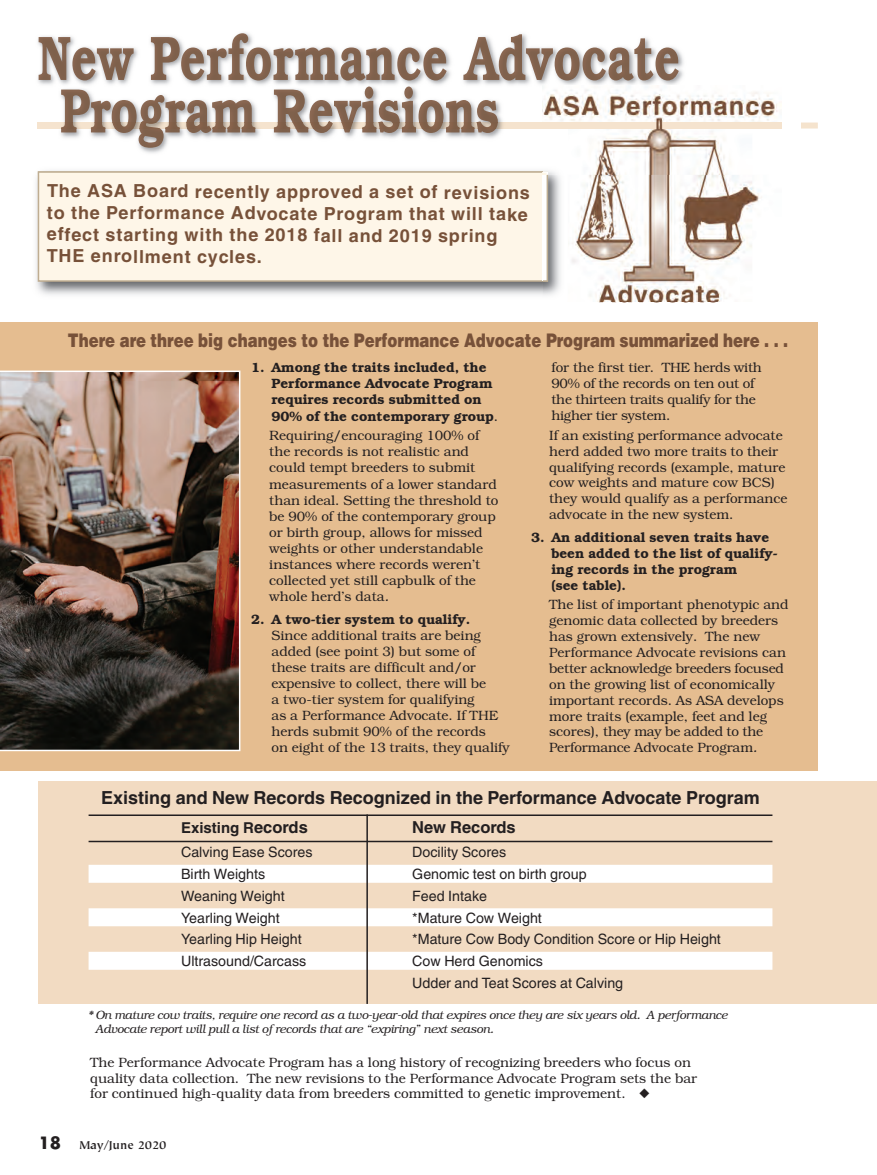
<style>
.page{position:relative;width:877px;height:1175px;background:#fff}
.page>*{position:absolute;margin:0;border:0;box-sizing:border-box;transform-origin:0 0}
.t1{font:900 18.75px "Helvetica";color:#775139;scale:.8 1}
.t2{font:700 18px/21.6px "Helvetica";letter-spacing:.045em;color:#775139}
.t3{font:700 18px "Helvetica";color:#231f20}
.t4{font:700 16.5px "Helvetica";color:#231f20}
.t5{font:700 15px "Helvetica";color:#231f20}
.t6{font:14.25px/21.8px "Helvetica";color:#231f20}
.t7{font:300 13.5px/16px "Bookman";color:#231f20}
.t8{font:600 13.5px/16px "Bookman";color:#231f20}
.t9{font:700 12.75px "Tiepolo";letter-spacing:-.01em;color:#231f20}
.t10{font:italic 300 12px/14.2px "Bookman";letter-spacing:-.015em;color:#231f20}
.s1{font-weight:300}
.s2{font-style:italic}
.s3{font-size:16.5px}
.s4{font-family:"Futura";font-size:16.5px}
</style>
<div class="page">
<div style="left:0;top:322px;width:818px;height:449px;background:#e5bd90"></div>
<div style="left:38px;top:782px;width:838px;height:222px;background:#f2dbc2"></div>
<hr style="left:89px;top:814px;width:683px;height:2px;background:#231f20">
<hr style="left:89px;top:841px;width:683px;height:1px;background:#231f20">
<div style="left:89px;top:865px;width:683px;height:18px;background:#fff"></div>
<div style="left:89px;top:908px;width:683px;height:18px;background:#fff"></div>
<div style="left:89px;top:952px;width:683px;height:18px;background:#fff"></div>
<img style="left:36px;top:175px;width:507px;height:120px">
<div style="left:39px;top:173px;width:507px;height:107px;background:#fef6e8"></div>
<div style="left:38px;top:171px;width:510px;height:111px;border:2px solid #bfad91"></div>
<div style="left:37px;top:123px;width:780px;height:6px;background:#f5e3cd"></div>
<img style="left:37px;top:32px;width:763px;height:121px">
<img style="left:38px;top:171px;width:505px;height:4px">
<img style="left:37px;top:123px;width:506px;height:6px">
<img style="left:39px;top:33px;width:299px;height:47px">
<img style="left:61px;top:90px;width:244px;height:58px">
<img style="left:0;top:371px;width:240px;height:380px">
<img style="left:543px;top:85px;width:238px;height:218px">
<img style="left:543px;top:175px;width:5px;height:107px">
<svg style="left:543px;top:171px;width:5px;height:4px"></svg>
<hr style="left:366px;top:814px;width:2px;height:190px;background:#231f20">
<h2 class="t2" style="left:47px;top:183px;width:484px">The ASA Board recently approved a set of revisions to the Performance Advocate Program that will take effect starting with the 2018 fall and 2019 spring THE enrollment cycles.</h2>
<h1 class="t1" style="left:68px;top:330px;width:901px">There are three big changes to the Performance Advocate Program summarized here . . .</h1>
<p class="t8" style="left:271px;top:360px;width:228px;text-indent:-20px">1. Among the traits included, the<br>Performance Advocate Program requires records submitted on<br>90% of the contemporary group<span class="s1">.</span></p>
<p class="t7" style="left:269px;top:428px;width:231px">Requiring/encouraging 100% of the records is not realistic and could tempt breeders to submit measurements of a lower standard than ideal. Setting the threshold to be 90% of the contemporary group or birth group, allows for missed weights or other understandable instances where records weren’t collected yet still capbulk of the whole herd’s data<span class="s2">.</span></p>
<p class="t8" style="left:251px;top:611px;width:221px">2. A two-tier system to qualify.</p>
<p class="t7" style="left:271px;top:627px;width:240px">Since additional traits are being added (see point 3) but some of these traits are difficult and/or expensive to collect, there will be<br>a two-tier system for qualifying<br>as a Performance Advocate. If THE herds submit 90% of the records<br>on eight of the 13 traits, they qualify</p>
<p class="t7" style="left:551px;top:360px;width:212px">for the first tier. THE herds with<br>90% of the records on ten out of the thirteen traits qualify for the higher tier system.</p>
<p class="t7" style="left:549px;top:427px;width:240px">If an existing performance advocate herd added two more traits to their qualifying records (example, mature cow weights and mature cow BCS) they would qualify as a performance advocate in the new system.</p>
<p class="t8" style="left:551px;top:529px;width:228px;text-indent:-20px">3. An additional seven traits have been added to the list of qualify&shy;ing records in the program<br>(see table).</p>
<p class="t7" style="left:549px;top:597px;width:241px">The list of important phenotypic and genomic data collected by breeders has grown extensively. The new Performance Advocate revisions can better acknowledge breeders focused on the growing list of economically important records. As ASA develops more traits (example, feet and leg scores), they may be added to the Performance Advocate Program<span class="s2">.</span></p>
<h2 class="t3" style="left:101px;top:791px;width:660px">Existing and New Records Recognized in the Performance Advocate Program</h2>
<p class="t5" style="left:181px;top:822px;width:128px">Existing R<span class="s3">ecords</span></p>
<p class="t4" style="left:412px;top:821px;width:105px">New Records</p>
<p class="t6" style="left:181px;top:843px;width:133px">Calving Ease Scores</p>
<p class="t6" style="left:412px;top:843px;width:95px">Docility Scores</p>
<p class="t6" style="left:181px;top:865px;width:86px">Birth Weights</p>
<p class="t6" style="left:412px;top:865px;width:176px">Genomic test on birth group</p>
<p class="t6" style="left:181px;top:886px;width:105px">Weaning Weight</p>
<p class="t6" style="left:412px;top:886px;width:76px">Feed Intake</p>
<p class="t6" style="left:181px;top:908px;width:100px">Yearling Weight</p>
<p class="t6" style="left:412px;top:908px;width:131px">*Mature Cow Weight</p>
<p class="t6" style="left:181px;top:930px;width:122px">Yearling Hip Height</p>
<p class="t6" style="left:412px;top:930px;width:310px">*Mature Cow Body Condition Score or Hip Height</p>
<p class="t6" style="left:181px;top:952px;width:127px">Ultrasound/Carcass</p>
<p class="t6" style="left:412px;top:952px;width:212px">Cow Herd Genomics<br>Udder and Teat Scores at Calving</p>
<p class="t10" style="left:95px;top:1008px;width:634px;text-indent:-7px">* On mature cow traits, require one record as a two-year-old that expires once they are six years old. A performance<br>Advocate report will pull a list of records that are “expiring” next season.</p>
<p class="t7" style="left:90px;top:1054px;width:608px">The Performance Advocate Program has a long history of recognizing breeders who focus on quality data collection. The new revisions to the Performance Advocate Program sets the bar for continued high-quality data from breeders committed to genetic improvement. ◆</p>
<p class="t9" style="left:39px;top:1140px;width:129px"><span class="s4">18</span> May/June 2020</p>
</div>
